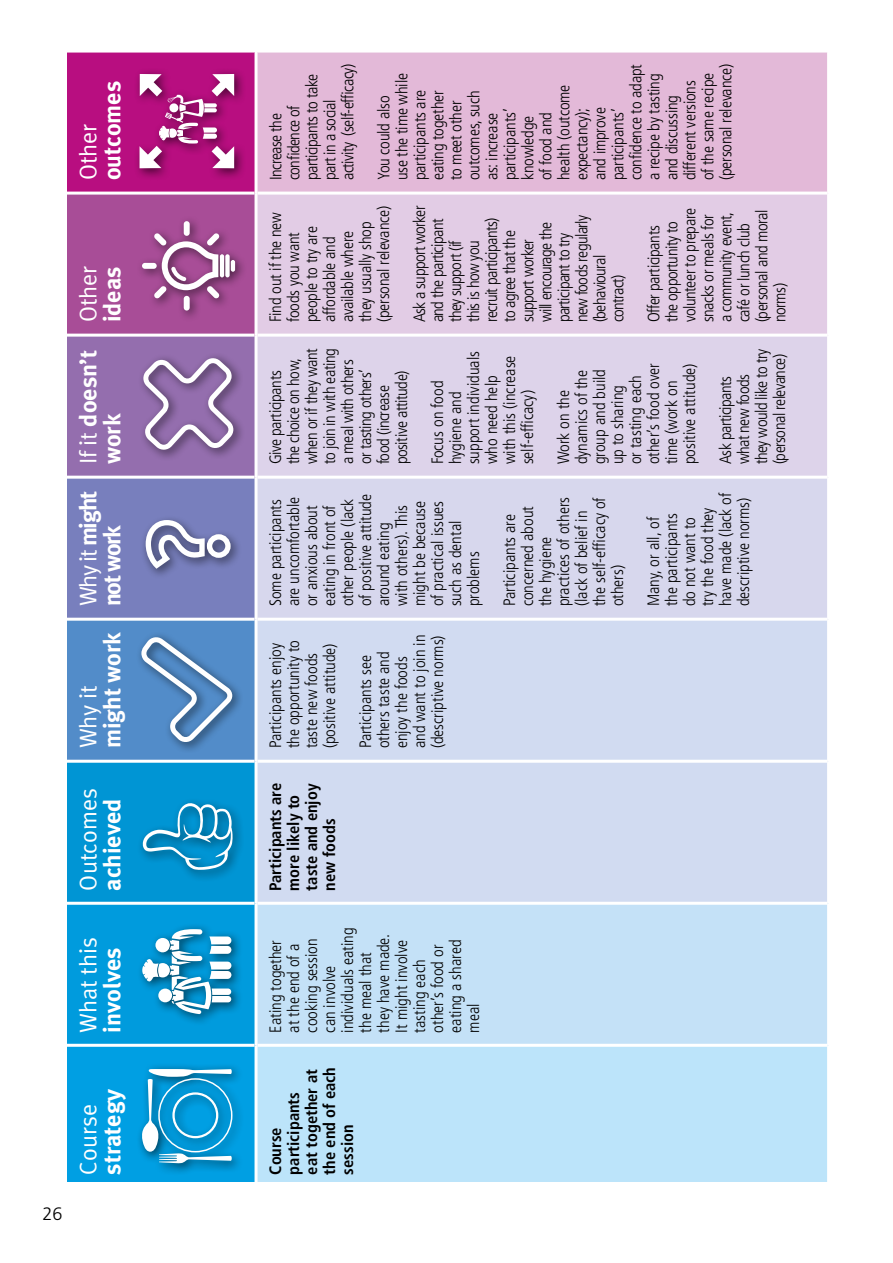
<style>
.page{position:relative;width:893px;height:1263px;background:#fff}
.page>*{position:absolute;margin:0;border:0;box-sizing:border-box;transform-origin:0 0}
.t1{font:700 24px/24px "Meta Plus";color:#fff}
.t2{font:24px/24px "Meta Plus Normal";color:#fff}
.t3{font:300 18px "Frutiger LT Std";color:#000}
.t4{font:300 condensed 16.5px/18px "Frutiger LT Std";letter-spacing:-.01em;color:#000}
.t5{font:300 condensed 16.5px/18px "Frutiger LT Std";letter-spacing:-.035em;color:#000}
.t6{font:300 condensed 16.5px/18px "Frutiger LT Std";letter-spacing:-.03em;color:#000}
.t7{font:700 condensed 16.5px/18px "Frutiger LT Std";color:#000}
.s1{font-family:"Meta Plus Normal";font-weight:400}
.s2{font-family:"Meta Plus";font-weight:700}
</style>
<div class="page">
<div style="left:67px;top:1045px;width:189px;height:137px;background:#009fe3"></div>
<div style="left:67px;top:903px;width:189px;height:142px;background:#009bdd"></div>
<div style="left:67px;top:761px;width:189px;height:142px;background:#0095d4"></div>
<div style="left:67px;top:619px;width:189px;height:142px;background:#528cc9"></div>
<div style="left:67px;top:477px;width:189px;height:142px;background:#787fbd"></div>
<div style="left:67px;top:335px;width:189px;height:142px;background:#946eae"></div>
<div style="left:67px;top:193px;width:189px;height:142px;background:#a84d97"></div>
<div style="left:67px;top:52px;width:189px;height:141px;background:#b80e80"></div>
<div style="left:256px;top:1045px;width:573px;height:137px;background:#bce4fa"></div>
<div style="left:256px;top:903px;width:573px;height:142px;background:#c4e1f7"></div>
<div style="left:258px;top:621px;width:569px;height:281px;background:#d1dbf1"></div>
<div style="left:256px;top:477px;width:573px;height:142px;background:#d7d7ed"></div>
<div style="left:256px;top:335px;width:573px;height:142px;background:#ddd3ea"></div>
<div style="left:256px;top:193px;width:573px;height:142px;background:#e2cce5"></div>
<div style="left:256px;top:52px;width:573px;height:141px;background:#e3b9d8"></div>
<hr style="left:67px;top:1045px;width:1px;height:137px;background:#fff">
<hr style="left:67px;top:903px;width:1px;height:142px;background:#fff">
<hr style="left:67px;top:1044px;width:188px;height:3px;background:#fff">
<hr style="left:67px;top:761px;width:1px;height:142px;background:#fff">
<hr style="left:67px;top:902px;width:188px;height:3px;background:#fff">
<hr style="left:67px;top:619px;width:1px;height:142px;background:#fff">
<hr style="left:67px;top:760px;width:188px;height:3px;background:#fff">
<hr style="left:67px;top:477px;width:1px;height:142px;background:#fff">
<hr style="left:67px;top:618px;width:188px;height:3px;background:#fff">
<hr style="left:67px;top:335px;width:1px;height:142px;background:#fff">
<hr style="left:67px;top:476px;width:188px;height:3px;background:#fff">
<hr style="left:67px;top:193px;width:1px;height:142px;background:#fff">
<hr style="left:67px;top:334px;width:188px;height:3px;background:#fff">
<hr style="left:67px;top:52px;width:1px;height:141px;background:#fff">
<hr style="left:67px;top:192px;width:188px;height:3px;background:#fff">
<hr style="left:67px;top:52px;width:188px;height:1px;background:#fff">
<hr style="left:255px;top:1045px;width:3px;height:137px;background:#fff">
<hr style="left:255px;top:903px;width:3px;height:142px;background:#fff">
<hr style="left:258px;top:1044px;width:569px;height:3px;background:#fff">
<hr style="left:255px;top:761px;width:3px;height:142px;background:#fff">
<hr style="left:258px;top:902px;width:569px;height:3px;background:#fff">
<hr style="left:255px;top:619px;width:3px;height:142px;background:#fff">
<hr style="left:258px;top:760px;width:569px;height:3px;background:#fff">
<hr style="left:255px;top:477px;width:3px;height:142px;background:#fff">
<hr style="left:258px;top:618px;width:569px;height:3px;background:#fff">
<hr style="left:255px;top:335px;width:3px;height:142px;background:#fff">
<hr style="left:258px;top:476px;width:569px;height:3px;background:#fff">
<hr style="left:255px;top:193px;width:3px;height:142px;background:#fff">
<hr style="left:258px;top:334px;width:569px;height:3px;background:#fff">
<hr style="left:255px;top:52px;width:3px;height:141px;background:#fff">
<hr style="left:258px;top:192px;width:569px;height:3px;background:#fff">
<hr style="left:258px;top:52px;width:569px;height:1px;background:#fff">
<hr style="left:827px;top:1045px;width:3px;height:137px;background:#fff">
<hr style="left:827px;top:903px;width:3px;height:142px;background:#fff">
<hr style="left:827px;top:477px;width:3px;height:142px;background:#fff">
<hr style="left:827px;top:335px;width:3px;height:142px;background:#fff">
<hr style="left:827px;top:193px;width:3px;height:142px;background:#fff">
<hr style="left:827px;top:52px;width:3px;height:141px;background:#fff">
<div style="left:137px;top:797px;width:108px;height:85px;background:#000;opacity:.6"></div>
<svg style="left:143px;top:802px;width:90px;height:68px"></svg>
<div style="left:136px;top:1063px;width:108px;height:112px;background:#000;opacity:.6"></div>
<svg style="left:142px;top:1069px;width:91px;height:94px"></svg>
<div style="left:136px;top:923px;width:107px;height:103px;background:#000;opacity:.6"></div>
<svg style="left:142px;top:929px;width:89px;height:85px"></svg>
<div style="left:158px;top:988px;width:14px;height:14px;background:#fff;border-radius:50%"></div>
<div style="left:137px;top:216px;width:110px;height:106px;background:#000;opacity:.6"></div>
<div style="left:142px;top:263px;width:15px;height:6px;background:#fff;border-radius:3px"></div>
<div style="left:184px;top:296px;width:6px;height:15px;background:#fff;border-radius:3px"></div>
<div style="left:184px;top:221px;width:6px;height:15px;background:#fff;border-radius:3px"></div>
<svg style="left:154px;top:233px;width:65px;height:66px"></svg>
<hr style="left:220px;top:254px;width:4px;height:23px;background:#fff;border-radius:2px">
<div style="left:225px;top:254px;width:5px;height:23px;background:#fff;border-radius:2px"></div>
<hr style="left:231px;top:260px;width:4px;height:12px;background:#fff;border-radius:2px">
<div style="left:137px;top:353px;width:108px;height:108px;background:#000;opacity:.6"></div>
<svg style="left:143px;top:358px;width:90px;height:92px"></svg>
<div style="left:135px;top:631px;width:109px;height:123px;background:#000;opacity:.6"></div>
<svg style="left:141px;top:637px;width:91px;height:106px"></svg>
<div style="left:140px;top:514px;width:102px;height:66px;background:#000;opacity:.6"></div>
<svg style="left:143px;top:517px;width:90px;height:55px"></svg>
<div style="left:134px;top:68px;width:112px;height:112px;background:#000;opacity:.6"></div>
<svg style="left:140px;top:74px;width:94px;height:94px"></svg>
<p class="t1" style="left:76px;top:180px;width:101px;rotate:-90deg"><span class="s1">Other </span>outcomes</p>
<p class="t2" style="left:76px;top:322px;width:58px;rotate:-90deg">Other <span class="s2">ideas</span></p>
<p class="t1" style="left:76px;top:464px;width:116px;rotate:-90deg"><span class="s1">If it</span> doesn’t work</p>
<p class="t1" style="left:76px;top:606px;width:117px;rotate:-90deg"><span class="s1">Why it</span> might not work</p>
<p class="t1" style="left:76px;top:748px;width:118px;rotate:-90deg"><span class="s1">Why it </span>might work</p>
<p class="t2" style="left:76px;top:890px;width:104px;rotate:-90deg">Outcomes <span class="s2">achieved</span></p>
<p class="t2" style="left:76px;top:1032px;width:97px;rotate:-90deg">What this <span class="s2">involves</span></p>
<p class="t1" style="left:76px;top:1174px;width:87px;rotate:-90deg"><span class="s1">Course </span>strategy</p>
<p class="t3" style="left:43px;top:1203px;width:42px">2626</p>
<p class="t6" style="left:267px;top:180px;width:118px;rotate:-90deg">Increase the confidence of participants to take part in a social activity (self-efficacy)</p>
<p class="t4" style="left:375px;top:180px;width:118px;rotate:-90deg">You could also<br>use the time while participants are eating together<br>to meet other outcomes, such<br>as: increase participants’ knowledge<br>of food and<br>health (outcome expectancy);<br>and improve participants’ confidence to adapt a recipe by tasting and discussing different versions<br>of the same recipe (personal relevance)</p>
<p class="t4" style="left:267px;top:322px;width:118px;rotate:-90deg">Find out if the new foods you want people to try are affordable and available where they usually shop (personal relevance)</p>
<p class="t5" style="left:411px;top:322px;width:118px;rotate:-90deg">Ask a support worker and the participant they support (if<br>this is how you recruit participants) to agree that the support worker<br>will encourage the participant to try new foods regularly (behavioural contract)</p>
<p class="t4" style="left:645px;top:322px;width:116px;rotate:-90deg">Offer participants the opportunity to volunteer to prepare snacks or meals for a community event, café or lunch club (personal and moral norms)</p>
<p class="t4" style="left:267px;top:464px;width:118px;rotate:-90deg">Give participants the choice on how, when or if they want to join in with eating a meal with others or tasting others’ food (increase positive attitude)</p>
<p class="t4" style="left:429px;top:464px;width:115px;rotate:-90deg">Focus on food hygiene and support individuals who need help with this (increase self-efficacy)</p>
<p class="t4" style="left:555px;top:464px;width:103px;rotate:-90deg">Work on the dynamics of the group and build up to sharing<br>or tasting each other’s food over time (work on positive attitude)</p>
<p class="t6" style="left:717px;top:464px;width:117px;rotate:-90deg">Ask participants what new foods they would like to try (personal relevance)</p>
<p class="t4" style="left:267px;top:606px;width:114px;rotate:-90deg">Some participants are uncomfortable or anxious about eating in front of other people (lack of positive attitude around eating with others). This might be because of practical issues such as dental problems</p>
<p class="t4" style="left:501px;top:606px;width:111px;rotate:-90deg">Participants are concerned about the hygiene practices of others (lack of belief in the self-efficacy of others)</p>
<p class="t4" style="left:645px;top:606px;width:115px;rotate:-90deg">Many, or all, of<br>the participants<br>do not want to<br>try the food they have made (lack of descriptive norms)</p>
<p class="t4" style="left:267px;top:748px;width:110px;rotate:-90deg">Participants enjoy the opportunity to taste new foods (positive attitude)</p>
<p class="t4" style="left:357px;top:748px;width:115px;rotate:-90deg">Participants see others taste and enjoy the foods and want to join in (descriptive norms)</p>
<p class="t7" style="left:266px;top:890px;width:109px;rotate:-90deg">Participants are more likely to taste and enjoy new foods</p>
<p class="t4" style="left:267px;top:1032px;width:107px;rotate:-90deg">Eating together at the end of a cooking session can involve individuals eating the meal that they have made.<br>It might involve tasting each other’s food or eating a shared meal</p>
<p class="t7" style="left:266px;top:1174px;width:109px;rotate:-90deg">Course participants eat together at the end of each session</p>
</div>
